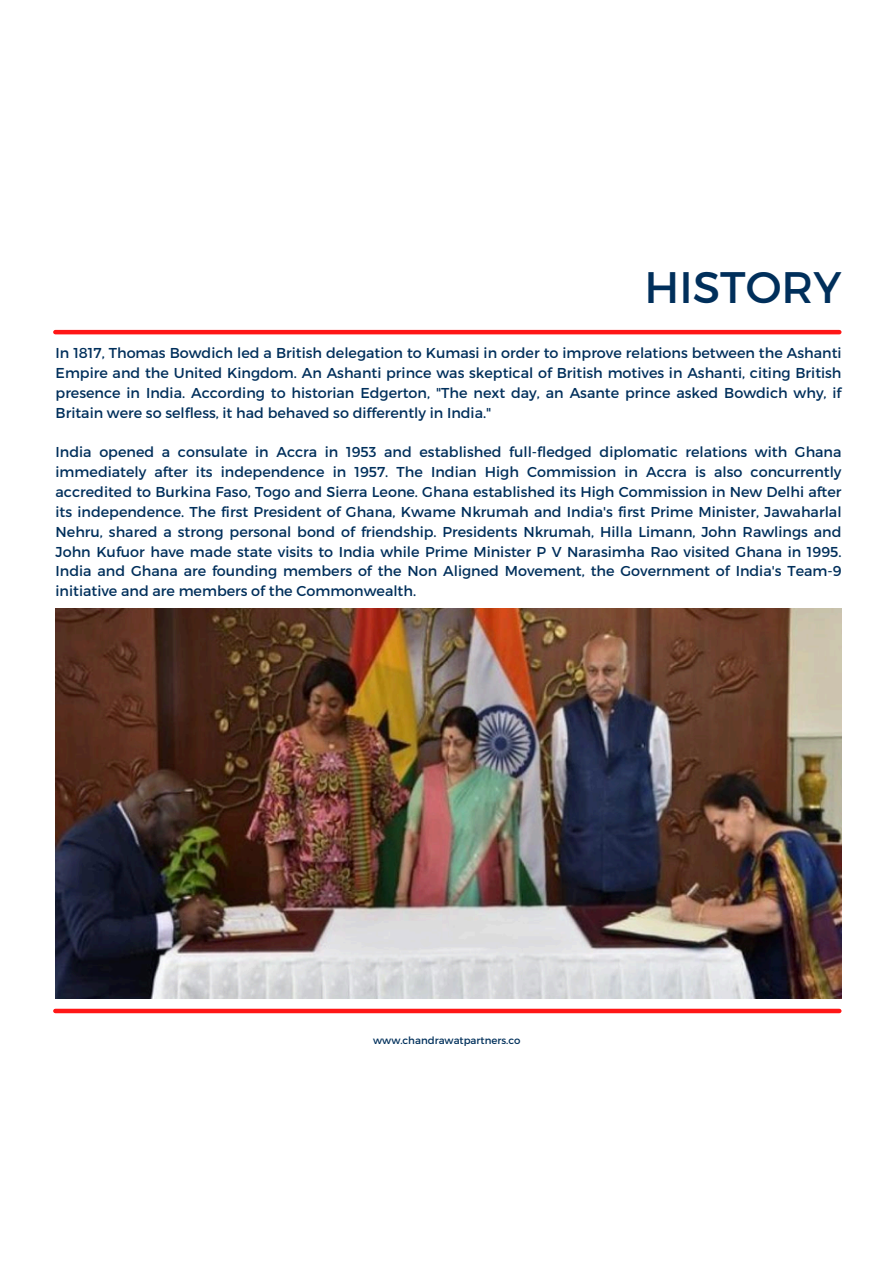
<style>
.page{position:relative;width:894px;height:1264px;background:#fff}
.page>*{position:absolute;margin:0;border:0;box-sizing:border-box;transform-origin:0 0}
.t1{font:44.1px "Montserrat";color:#002f5b}
.t2{font:14.4px/19.8px "Montserrat";color:#002f5b;text-align:justify}
.t3{font:10.2px "Montserrat";color:#00305b}
</style>
<div class="page">
<hr style="left:55px;top:330px;width:784px;height:4px;background:#ff1616">
<div style="left:55px;top:1008px;width:784px;height:5px;background:#ff1616"></div>
<img style="left:56px;top:609px;width:785px;height:389px">
<h2 class="t1" style="left:644px;top:259px;width:198px">HISTORY</h2>
<h1 class="t2" style="left:56px;top:342px;width:787px">In 1817, Thomas Bowdich led a British delegation to Kumasi in order to improve relations between the Ashanti Empire and the United Kingdom. An Ashanti prince was skeptical of British motives in Ashanti, citing British presence in India. According to historian Edgerton, "The next day, an Asante prince asked Bowdich why, if Britain were so selfless, it had behaved so differently in India."</h1>
<p class="t2" style="left:56px;top:441px;width:787px">India opened a consulate in Accra in 1953 and established full-fledged diplomatic relations with Ghana immediately after its independence in 1957. The Indian High Commission in Accra is also concurrently accredited to Burkina Faso, Togo and Sierra Leone. Ghana established its High Commission in New Delhi after its independence. The first President of Ghana, Kwame Nkrumah and India's first Prime Minister, Jawaharlal Nehru, shared a strong personal bond of friendship. Presidents Nkrumah, Hilla Limann, John Rawlings and John Kufuor have made state visits to India while Prime Minister P V Narasimha Rao visited Ghana in 1995.<br>India and Ghana are founding members of the Non Aligned Movement, the Government of India's Team-9 initiative and are members of the Commonwealth.</p>
<h2 class="t3" style="left:373px;top:1033px;width:149px">www.chandrawatpartners.co</h2>
</div>
